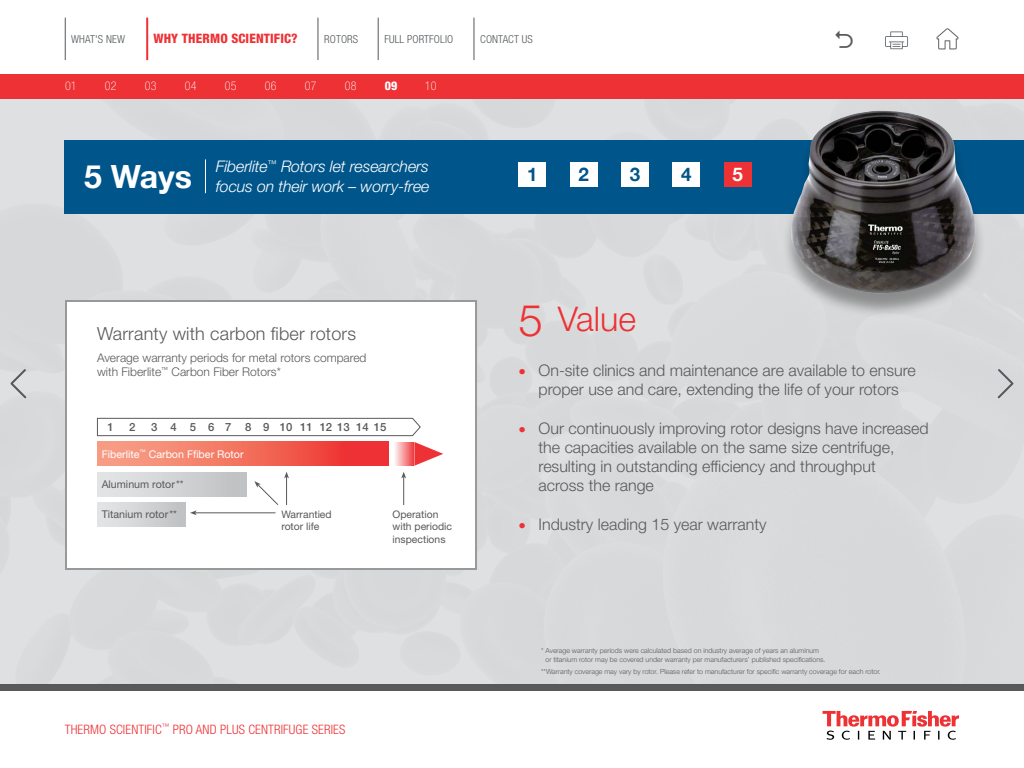
<style>
.page{position:relative;width:1024px;height:768px;background:#fff}
.page>*{position:absolute;margin:0;border:0;box-sizing:border-box;transform-origin:0 0}
.t1{font:300 34px "Helvetica Neue LT Std";color:#ee3134}
.t2{font:700 32px "Helvetica Neue";color:#fff}
.t3{font:700 18.8px "Helvetica Neue";color:#00558a}
.t4{font:700 18.8px "Helvetica Neue";color:#fff}
.t5{font:300 18px "Helvetica Neue LT Std";letter-spacing:.01em;color:#58595b}
.t6{font:300 16px/19px "Helvetica Neue LT Std";color:#58595b;text-align:center}
.t7{font:italic 300 16px/20px "Helvetica Neue LT Std";letter-spacing:-.01em;color:#fff}
.t8{font:300 condensed 13px "Helvetica Neue LT Std";letter-spacing:.01em;color:#ee3134}
.t9{font:800 condensed 13px "Helvetica Neue LT Std";letter-spacing:.01em;color:#ee3134}
.t10{font:300 12px/14px "Helvetica Neue LT Std";color:#58595b}
.t11{font:100 condensed 12px "Helvetica Neue LT Std";letter-spacing:.01em;color:#fff}
.t12{font:800 condensed 12px "Helvetica Neue LT Std";color:#fff}
.t13{font:500 11.3px "Helvetica Neue LT Std";color:#58595b}
.t14{font:300 condensed 11px "Helvetica Neue LT Std";letter-spacing:.01em;color:#52575a}
.t15{font:10.7px "Helvetica Neue LT Std";color:#58595b}
.t16{font:10.7px "Helvetica Neue LT Std";color:#fff}
.t17{font:10.4px/12.4px "Helvetica Neue LT Std";color:#58595b}
.t18{font:300 7px/8.4px "Helvetica Neue LT Std";color:#58595b}
.s1{font-size:44px}
.s2{font-size:15px;color:#ee3134}
</style>
<div class="page">
<div style="left:0;top:684px;width:1024px;height:6px;background:#58595b"></div>
<svg style="left:823px;top:711px;width:136px;height:29px"></svg>
<div style="left:0;top:98px;width:1024px;height:586px;background:#d8d9da"></div>
<div style="left:65px;top:300px;width:412px;height:270px;background:#fff;border:2px solid #999"></div>
<div style="left:64px;top:140px;width:960px;height:73px;background:#00558a"></div>
<hr style="left:205px;top:159px;width:1px;height:34px;background:#fff">
<div style="left:519px;top:162px;width:27px;height:25px;background:#fff"></div>
<div style="left:570px;top:162px;width:27px;height:25px;background:#fff"></div>
<div style="left:673px;top:162px;width:27px;height:25px;background:#fff"></div>
<div style="left:621px;top:162px;width:28px;height:25px;background:#fff"></div>
<div style="left:724px;top:162px;width:27px;height:25px;background:#ee3134"></div>
<div style="left:97px;top:472px;width:149px;height:24px;background:linear-gradient(to right,#e6e7e8,#bfc1c3)"></div>
<div style="left:97px;top:502px;width:88px;height:24px;background:linear-gradient(to right,#e6e7e8,#c0c2c4)"></div>
<svg style="left:97px;top:418px;width:324px;height:18px"></svg>
<div style="left:97px;top:442px;width:292px;height:24px;background:linear-gradient(to right,#f8aa8c,#ed2b2b)"></div>
<svg style="left:414px;top:442px;width:29px;height:24px"></svg>
<svg style="left:395px;top:442px;width:19px;height:24px"></svg>
<svg style="left:401px;top:472px;width:5px;height:33px"></svg>
<svg style="left:254px;top:472px;width:35px;height:33px"></svg>
<hr style="left:195px;top:512px;width:81px;height:1px;background:#58595b">
<svg style="left:190px;top:510px;width:7px;height:5px"></svg>
<svg style="left:996px;top:367px;width:19px;height:33px"></svg>
<svg style="left:9px;top:367px;width:19px;height:33px"></svg>
<svg style="left:885px;top:32px;width:23px;height:17px"></svg>
<hr style="left:318px;top:18px;width:1px;height:42px;background:#52575a">
<hr style="left:65px;top:18px;width:1px;height:42px;background:#52575a">
<hr style="left:146px;top:18px;width:2px;height:42px;background:#ee3134">
<svg style="left:936px;top:28px;width:22px;height:21px"></svg>
<hr style="left:378px;top:18px;width:1px;height:42px;background:#52575a">
<hr style="left:474px;top:18px;width:1px;height:42px;background:#52575a">
<div style="left:0;top:74px;width:1024px;height:24px;background:#ee3134"></div>
<div style="left:781px;top:115px;width:205px;height:204px;background:#000;opacity:.35"></div>
<img style="left:791px;top:111px;width:188px;height:184px">
<p class="t14" style="left:71px;top:33px;width:55px">WHAT'S NEW</p>
<p class="t9" style="left:153px;top:31px;width:146px">WHY THERMO SCIENTIFIC?</p>
<p class="t14" style="left:324px;top:33px;width:35px">ROTORS</p>
<p class="t14" style="left:384px;top:33px;width:70px">FULL PORTFOLIO</p>
<p class="t14" style="left:480px;top:33px;width:54px">CONTACT US</p>
<p class="t11" style="left:65px;top:79px;width:13px">01</p>
<p class="t11" style="left:105px;top:79px;width:13px">02</p>
<p class="t11" style="left:145px;top:79px;width:13px">03</p>
<p class="t11" style="left:185px;top:79px;width:13px">04</p>
<p class="t11" style="left:225px;top:79px;width:13px">05</p>
<p class="t11" style="left:265px;top:79px;width:13px">06</p>
<p class="t11" style="left:305px;top:79px;width:13px">07</p>
<p class="t11" style="left:345px;top:79px;width:13px">08</p>
<p class="t12" style="left:385px;top:79px;width:14px">09</p>
<p class="t11" style="left:425px;top:79px;width:13px">10</p>
<h2 class="t2" style="left:84px;top:152px;width:109px">5 Ways</h2>
<p class="t7" style="left:216px;top:156px;width:215px">Fiberlite<sup>™</sup> Rotors let researchers focus on their work – worry-free</p>
<p class="t5" style="left:97px;top:323px;width:260px">Warranty with carbon fiber rotors</p>
<p class="t10" style="left:97px;top:351px;width:271px">Average warranty periods for metal rotors compared with Fiberlite<sup>™</sup> Carbon Fiber Rotors*</p>
<p class="t13" style="left:107px;top:420px;width:8px">1</p>
<p class="t13" style="left:129px;top:420px;width:8px">2</p>
<p class="t13" style="left:151px;top:420px;width:237px">3 4 5 6 7 8 9 101112131415</p>
<p class="t16" style="left:102px;top:448px;width:143px">Fiberlite<sup>™</sup> Carbon Ffiber Rotor</p>
<p class="t15" style="left:102px;top:478px;width:83px">Aluminum rotor**</p>
<p class="t15" style="left:102px;top:508px;width:77px">Titanium rotor**</p>
<p class="t17" style="left:281px;top:508px;width:52px">Warrantied rotor life</p>
<p class="t17" style="left:393px;top:508px;width:61px">Operation with periodic inspections</p>
<p class="t8" style="left:65px;top:722px;width:282px">THERMO SCIENTIFIC<sup>™</sup> PRO AND PLUS CENTRIFUGE SERIES</p>
<p class="t3" style="left:527px;top:159px;width:12px">1</p>
<p class="t3" style="left:578px;top:159px;width:12px">2</p>
<p class="t3" style="left:630px;top:159px;width:12px">3</p>
<p class="t3" style="left:681px;top:159px;width:12px">4</p>
<p class="t4" style="left:732px;top:159px;width:12px">5</p>
<h1 class="t1" style="left:519px;top:299px;width:119px"><span class="s1">5</span> Value</h1>
<p class="t6" style="left:519px;top:361px;width:399px"><span class="s2">•</span> On-site clinics and maintenance are available to ensure proper use and care, extending the life of your rotors</p>
<p class="t6" style="left:539px;top:419px;width:392px;text-align:left;text-indent:-20px"><span class="s2">•</span> Our continuously improving rotor designs have increased the capacities available on the same size centrifuge, resulting in outstanding efficiency and throughput<br>across the range</p>
<p class="t6" style="left:519px;top:515px;width:249px"><span class="s2">•</span> Industry leading 15 year warranty</p>
<p class="t18" style="left:545px;top:646px;width:281px;text-indent:-4px">* Average warranty periods were calculated based on industry average of years an aluminum or titanium rotor may be covered under warranty per manufacturers’ published specifications.</p>
<p class="t18" style="left:541px;top:667px;width:341px">**Warranty coverage may vary by rotor. Please refer to manufacturer for specific warranty coverage for each rotor.</p>
</div>
